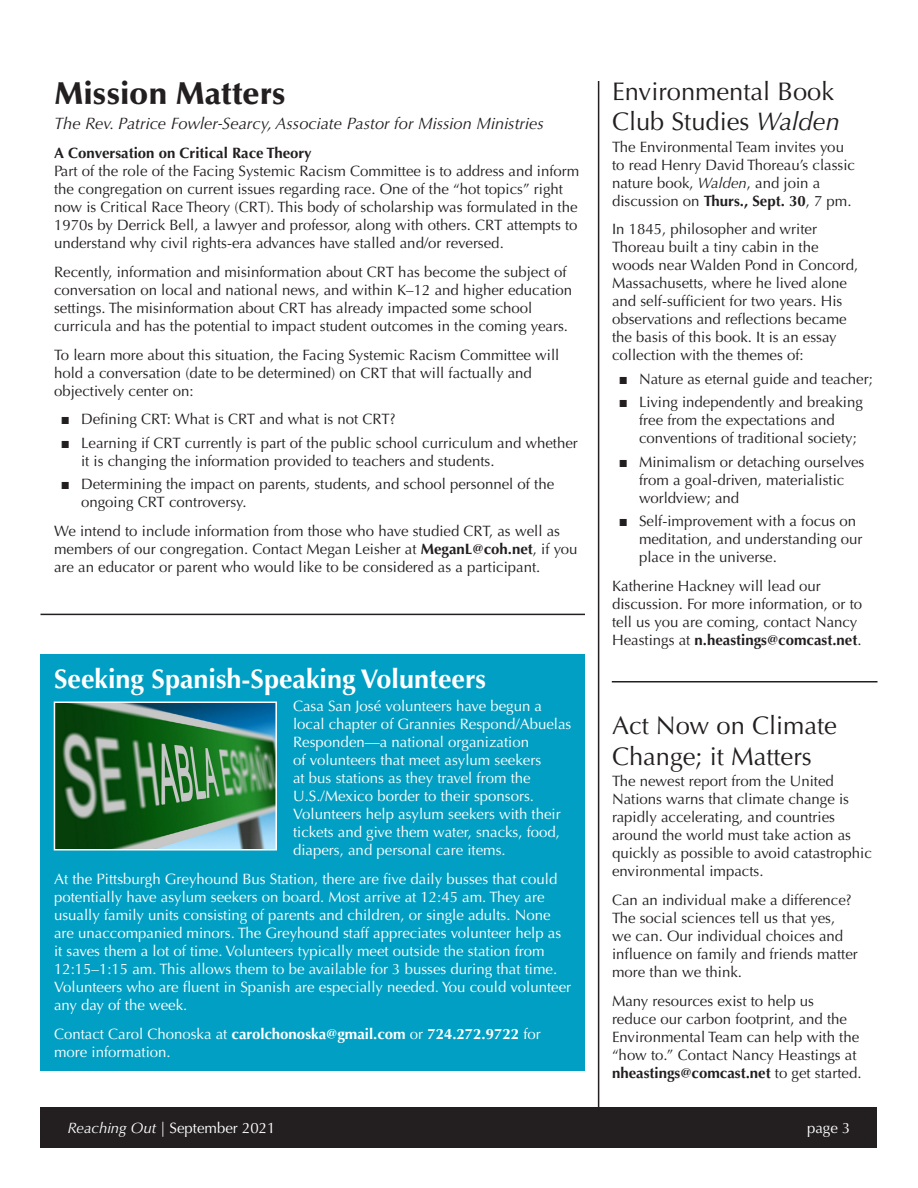
<style>
.page{position:relative;width:918px;height:1188px;background:#fff}
.page>*{position:absolute;margin:0;border:0;box-sizing:border-box;transform-origin:0 0}
.t1{font:900 31.5px "Optima LT Std";color:#231f20}
.t2{font:700 27px "Optima LT Std";color:#fff}
.t3{font:25.5px/30.6px "Optima LT Std";color:#231f20}
.t4{font:italic 16.5px "Optima LT Std";color:#231f20}
.t5{font:15px/18px "Optima LT Std";color:#231f20}
.t6{font:15px/18px "Optima LT Std";color:#fff}
.t7{font:700 15px "Optima LT Std";color:#231f20}
.s1{font-family:"Franklin Gothic";font-weight:600}
.s2{font-weight:700}
.s3{font-style:italic}
</style>
<div class="page">
<div style="left:40px;top:1107px;width:838px;height:41px;background:#231f20"></div>
<hr style="left:598px;top:81px;width:1px;height:1053px;background:#231f20">
<hr style="left:40px;top:614px;width:545px;height:1px;background:#231f20">
<hr style="left:612px;top:681px;width:266px;height:1px;background:#231f20">
<div style="left:40px;top:654px;width:545px;height:417px;background:#009fc3"></div>
<img style="left:57px;top:705px;width:217px;height:142px">
<div style="left:54px;top:702px;width:223px;height:148px;border:2px solid #fff"></div>
<p class="t1" style="left:54px;top:75px;width:233px">Mission Matters</p>
<p class="t4" style="left:54px;top:114px;width:491px">The Rev. Patrice Fowler-Searcy, Associate Pastor for Mission Ministries</p>
<p class="t7" style="left:54px;top:144px;width:259px">A Conversation on Critical Race Theory</p>
<p class="t5" style="left:54px;top:162px;width:527px">Part of the role of the Facing Systemic Racism Committee is to address and inform the congregation on current issues regarding race. One of the “hot topics” right now is Critical Race Theory (CRT). This body of scholarship was formulated in the 1970s by Derrick Bell, a lawyer and professor, along with others. CRT attempts to understand why civil rights-era advances have stalled and/or reversed.</p>
<p class="t5" style="left:54px;top:263px;width:520px">Recently, information and misinformation about CRT has become the subject of conversation on local and national news, and within K–12 and higher education settings. The misinformation about CRT has already impacted some school curricula and has the potential to impact student outcomes in the coming years.</p>
<p class="t5" style="left:54px;top:346px;width:507px">To learn more about this situation, the Facing Systemic Racism Committee will hold a conversation (date to be determined) on CRT that will factually and objectively center on:</p>
<p class="t5" style="left:61px;top:411px;width:336px"><span class="s1">■</span> Defining CRT: What is CRT and what is not CRT?</p>
<p class="t5" style="left:81px;top:434px;width:498px;text-indent:-20px"><span class="s1">■</span> Learning if CRT currently is part of the public school curriculum and whether it is changing the information provided to teachers and students.</p>
<p class="t5" style="left:81px;top:475px;width:475px;text-indent:-20px"><span class="s1">■</span> Determining the impact on parents, students, and school personnel of the ongoing CRT controversy.</p>
<p class="t5" style="left:54px;top:522px;width:525px">We intend to include information from those who have studied CRT, as well as members of our congregation. Contact Megan Leisher at <span class="s2">MeganL@coh.net</span>, if you are an educator or parent who would like to be considered as a participant.</p>
<p class="t2" style="left:54px;top:663px;width:434px">Seeking Spanish-Speaking Volunteers</p>
<p class="t6" style="left:293px;top:697px;width:280px">Casa San José volunteers have begun a local chapter of Grannies Respond/Abuelas Responden—a national organization<br>of volunteers that meet asylum seekers<br>at bus stations as they travel from the U.S./Mexico border to their sponsors.<br>Volunteers help asylum seekers with their tickets and give them water, snacks, food, diapers, and personal care items.</p>
<p class="t6" style="left:54px;top:870px;width:519px">At the Pittsburgh Greyhound Bus Station, there are five daily busses that could potentially have asylum seekers on board. Most arrive at 12:45 am. They are usually family units consisting of parents and children, or single adults. None are unaccompanied minors. The Greyhound staff appreciates volunteer help as it saves them a lot of time. Volunteers typically meet outside the station from 12:15–1:15 am. This allows them to be available for 3 busses during that time.<br>Volunteers who are fluent in Spanish are especially needed. You could volunteer any day of the week.</p>
<p class="t6" style="left:54px;top:1025px;width:488px">Contact Carol Chonoska at <span class="s2">carolchonoska@gmail.com</span> or <span class="s2">724.272.9722</span> for more information.</p>
<p class="t3" style="left:612px;top:76px;width:229px">Environmental Book<br>Club Studies <span class="s3">Walden</span></p>
<p class="t5" style="left:612px;top:138px;width:245px">The Environmental Team invites you to read Henry David Thoreau’s classic nature book, <span class="s3">Walden</span>, and join a discussion on <span class="s2">Thurs., Sept. 30</span>, 7 pm.</p>
<p class="t5" style="left:612px;top:220px;width:248px">In 1845, philosopher and writer Thoreau built a tiny cabin in the woods near Walden Pond in Concord, Massachusetts, where he lived alone and self-sufficient for two years. His observations and reflections became the basis of this book. It is an essay collection with the themes of:</p>
<p class="t5" style="left:619px;top:370px;width:256px"><span class="s1">■</span> Nature as eternal guide and teacher;</p>
<p class="t5" style="left:639px;top:393px;width:225px;text-indent:-20px"><span class="s1">■</span> Living independently and breaking free from the expectations and conventions of traditional society;</p>
<p class="t5" style="left:639px;top:453px;width:227px;text-indent:-20px"><span class="s1">■</span> Minimalism or detaching ourselves from a goal-driven, materialistic worldview; and</p>
<p class="t5" style="left:639px;top:512px;width:225px;text-indent:-20px"><span class="s1">■</span> Self-improvement with a focus on meditation, and understanding our place in the universe.</p>
<p class="t5" style="left:612px;top:577px;width:252px">Katherine Hackney will lead our discussion. For more information, or to tell us you are coming, contact Nancy Heastings at <span class="s2">n.heastings@comcast.net</span>.</p>
<p class="t3" style="left:612px;top:711px;width:227px">Act Now on Climate<br>Change; it Matters</p>
<p class="t5" style="left:612px;top:772px;width:261px">The newest report from the United Nations warns that climate change is rapidly accelerating, and countries around the world must take action as quickly as possible to avoid catastrophic environmental impacts.</p>
<p class="t5" style="left:612px;top:891px;width:247px">Can an individual make a difference?<br>The social sciences tell us that yes, we can. Our individual choices and influence on family and friends matter more than we think.</p>
<p class="t5" style="left:612px;top:992px;width:251px">Many resources exist to help us reduce our carbon footprint, and the Environmental Team can help with the “how to.” Contact Nancy Heastings at <span class="s2">nheastings@comcast.net</span> to get started.</p>
<p class="t6" style="left:68px;top:1119px;width:209px"><span class="s3">Reaching Out</span> | September 2021</p>
<p class="t6" style="left:807px;top:1119px;width:45px">page 3</p>
</div>
